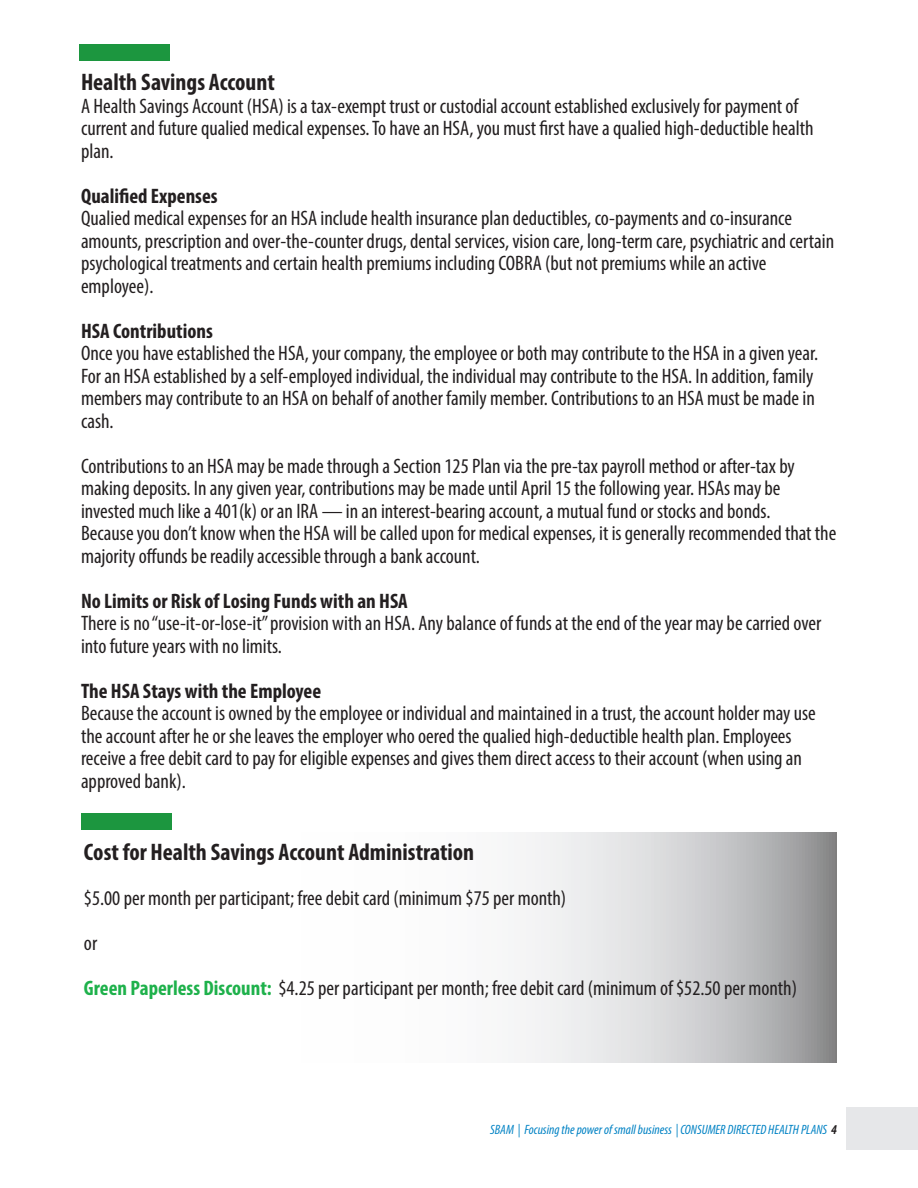
<style>
.page{position:relative;width:918px;height:1188px;background:#fff}
.page>*{position:absolute;margin:0;border:0;box-sizing:border-box;transform-origin:0 0}
.Paragraph_Style_1{font:700 condensed 24px "Myriad Pro";color:#231f20}
.Paragraph_Style_1-2{font:condensed 21px/22.5px "Myriad Pro";color:#231f20}
.t1{font:700 condensed 21px "Myriad Pro";color:#231f20}
.t2{font:italic condensed 13.5px "Myriad Pro";color:#0082c4}
.s1{font-weight:700}
.s2{font-weight:700;color:#1eb14b}
.s3{font-weight:700;color:#231f20}
</style>
<div class="page">
<div style="left:846px;top:1107px;width:72px;height:42px;background:#e6e7e9"></div>
<svg style="left:526px;top:833px;width:311px;height:229px;background:#cccdce"></svg>
<div style="left:79px;top:44px;width:91px;height:17px;background:#1c963f"></div>
<div style="left:81px;top:813px;width:91px;height:17px;background:#1c963f"></div>
<p class="Paragraph_Style_1" style="left:81px;top:67px;width:195px">Health Savings Account</p>
<p class="Paragraph_Style_1-2" style="left:81px;top:94px;width:734px">A Health Savings Account (HSA) is a tax-exempt trust or custodial account established exclusively for payment of current and future qualied medical expenses. To have an HSA, you must first have a qualied high-deductible health plan.</p>
<p class="Paragraph_Style_1-2" style="left:81px;top:184px;width:755px"><span class="s1">Qualified Expenses<br></span>Qualied medical expenses for an HSA include health insurance plan deductibles, co-payments and co-insurance amounts, prescription and over-the-counter drugs, dental services, vision care, long-term care, psychiatric and certain psychological treatments and certain health premiums including COBRA (but not premiums while an active employee).</p>
<p class="t1" style="left:81px;top:318px;width:133px">HSA Contributions</p>
<p class="Paragraph_Style_1-2" style="left:81px;top:342px;width:739px">Once you have established the HSA, your company, the employee or both may contribute to the HSA in a given year.<br>For an HSA established by a self-employed individual, the individual may contribute to the HSA. In addition, family members may contribute to an HSA on behalf of another family member. Contributions to an HSA must be made in cash.</p>
<p class="Paragraph_Style_1-2" style="left:81px;top:454px;width:757px">Contributions to an HSA may be made through a Section 125 Plan via the pre-tax payroll method or after-tax by making deposits. In any given year, contributions may be made until April 15 the following year. HSAs may be invested much like a 401(k) or an IRA — in an interest-bearing account, a mutual fund or stocks and bonds.<br>Because you don’t know when the HSA will be called upon for medical expenses, it is generally recommended that the majority offunds be readily accessible through a bank account.</p>
<p class="t1" style="left:81px;top:588px;width:328px">No Limits or Risk of Losing Funds with an HSA</p>
<p class="Paragraph_Style_1-2" style="left:81px;top:612px;width:742px">There is no “use-it-or-lose-it” provision with an HSA. Any balance of funds at the end of the year may be carried over into future years with no limits.</p>
<p class="t1" style="left:81px;top:678px;width:242px">The HSA Stays with the Employee</p>
<p class="Paragraph_Style_1-2" style="left:81px;top:702px;width:736px">Because the account is owned by the employee or individual and maintained in a trust, the account holder may use the account after he or she leaves the employer who oered the qualied high-deductible health plan. Employees receive a free debit card to pay for eligible expenses and gives them direct access to their account (when using an approved bank).</p>
<p class="Paragraph_Style_1" style="left:84px;top:837px;width:392px">Cost for Health Savings Account Administration</p>
<p class="Paragraph_Style_1-2" style="left:84px;top:887px;width:484px">$5.00 per month per participant; free debit card (minimum $75 per month)</p>
<p class="Paragraph_Style_1-2" style="left:84px;top:932px;width:15px">or</p>
<p class="Paragraph_Style_1-2" style="left:84px;top:977px;width:715px"><span class="s2">Green Paperless Discount:</span> $4.25 per participant per month; free debit card (minimum of $52.50 per month)</p>
<p class="t2" style="left:490px;top:1121px;width:348px">SBAM | Focusing the power of small business | CONSUMER DIRECTED HEALTH PLANS <span class="s3">4</span></p>
</div>
